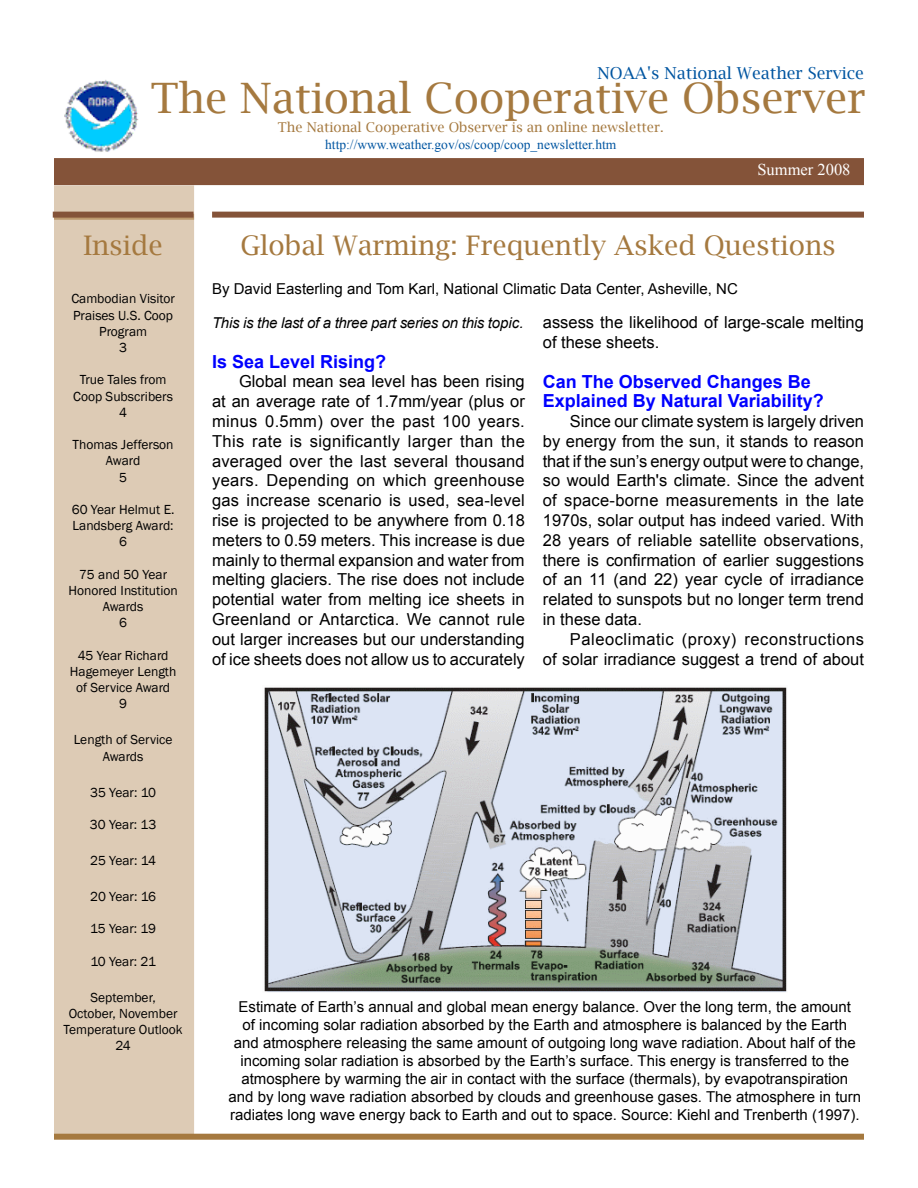
<style>
.page{position:relative;width:918px;height:1188px;background:#fff}
.page>*{position:absolute;margin:0;border:0;box-sizing:border-box;transform-origin:0 0}
.t1{font:42px "Lucida Bright";color:#a5793f}
.t2{font:27px "Lucida Bright";color:#a5793f}
.t3{font:700 18px/19.6px "Arial";color:#00f}
.t4{font:16.5px/19.8px "Arial";color:#000;text-align:justify}
.t5{font:16.5px/19.8px "Arial";letter-spacing:.035em;color:#000;text-align:right}
.t6{font:16.5px "Lucida Bright";color:#0055a1}
.t7{font:16.5px "Times New Roman";color:#fff}
.t8{font:15px/18px "Arial";color:#000;text-align:center}
.t9{font:italic 15px "Arial";letter-spacing:-.02em;color:#000}
.t10{font:13.5px/16.2px "Franklin Gothic";color:#000;text-align:center}
.t11{font:13.5px "Lucida Bright";color:#a5793f}
.t12{font:13.5px "Times New Roman";color:#0055a1}
</style>
<div class="page">
<div style="left:54px;top:185px;width:140px;height:949px;background:#ddcbb5"></div>
<div style="left:54px;top:1134px;width:810px;height:6px;background:#a5793f"></div>
<div style="left:54px;top:158px;width:810px;height:27px;background:#845339;border:2px solid #845339"></div>
<div style="left:54px;top:214px;width:140px;height:6px;background:#bb986d"></div>
<img style="left:64px;top:80px;width:75px;height:72px">
<div style="left:53px;top:212px;width:140px;height:6px;background:#845339"></div>
<div style="left:212px;top:212px;width:652px;height:6px;background:#845339"></div>
<img style="left:264px;top:687px;width:523px;height:305px">
<p class="t6" style="left:597px;top:64px;width:268px">NOAA's National Weather Service</p>
<h1 class="t1" style="left:151px;top:74px;width:717px">The National Cooperative Observer</h1>
<p class="t11" style="left:278px;top:120px;width:387px">The National Cooperative Observer is an online newsletter.</p>
<p class="t12" style="left:325px;top:135px;width:293px">http://www.weather.gov/os/coop/coop_newsletter.htm</p>
<h2 class="t2" style="left:83px;top:230px;width:81px">Inside</h2>
<p class="t10" style="left:71px;top:291px;width:105px">Cambodian Visitor<br>Praises U.S. Coop<br>Program<br>3</p>
<p class="t10" style="left:73px;top:372px;width:101px">True Tales from<br>Coop Subscribers<br>4</p>
<p class="t10" style="left:73px;top:437px;width:102px">Thomas Jefferson<br>Award<br>5</p>
<p class="t10" style="left:72px;top:502px;width:104px">60 Year Helmut E.<br>Landsberg Award:<br>6</p>
<p class="t10" style="left:68px;top:567px;width:111px">75 and 50 Year<br>Honored Institution<br>Awards<br>6</p>
<p class="t10" style="left:70px;top:648px;width:108px">45 Year Richard<br>Hagemeyer Length of Service Award<br>9</p>
<p class="t10" style="left:74px;top:732px;width:100px">Length of Service<br>Awards</p>
<p class="t10" style="left:90px;top:784px;width:68px">35 Year: 10</p>
<p class="t10" style="left:90px;top:817px;width:68px">30 Year: 13</p>
<p class="t10" style="left:90px;top:853px;width:68px">25 Year: 14</p>
<p class="t10" style="left:90px;top:889px;width:68px">20 Year: 16</p>
<p class="t10" style="left:90px;top:921px;width:68px">15 Year: 19</p>
<p class="t10" style="left:90px;top:954px;width:67px">10 Year: 21</p>
<p class="t10" style="left:64px;top:990px;width:121px">September,<br>October, November<br>Temperature Outlook<br>24</p>
<p class="t7" style="left:757px;top:158px;width:95px">Summer 2008</p>
<h2 class="t2" style="left:240px;top:230px;width:597px">Global Warming: Frequently Asked Questions</h2>
<p class="t8" style="left:212px;top:280px;width:527px">By David Easterling and Tom Karl, National Climatic Data Center, Asheville, NC</p>
<p class="t9" style="left:212px;top:313px;width:313px">This is the last of a three part series on this topic.</p>
<p class="t3" style="left:212px;top:352px;width:176px">Is Sea Level Rising?</p>
<p class="t4" style="left:212px;top:372px;width:314px;text-indent:27px">Global mean sea level has been rising at an average rate of 1.7mm/year (plus or minus 0.5mm) over the past 100 years.<br>This rate is significantly larger than the averaged over the last several thousand years. Depending on which greenhouse gas increase scenario is used, sea-level rise is projected to be anywhere from 0.18 meters to 0.59 meters. This increase is due mainly to thermal expansion and water from melting glaciers. The rise does not include potential water from melting ice sheets in Greenland or Antarctica. We cannot rule out larger increases but our understanding of ice sheets does not allow us to accurately</p>
<p class="t4" style="left:543px;top:313px;width:323px">assess the likelihood of large-scale melting of these sheets.</p>
<p class="t3" style="left:543px;top:372px;width:283px">Can The Observed Changes Be<br>Explained By Natural Variability?</p>
<p class="t4" style="left:543px;top:411px;width:323px;text-indent:27px">Since our climate system is largely driven by energy from the sun, it stands to reason that if the sun’s energy output were to change, so would Earth's climate. Since the advent of space-borne measurements in the late 1970s, solar output has indeed varied. With 28 years of reliable satellite observations, there is confirmation of earlier suggestions of an 11 (and 22) year cycle of irradiance related to sunspots but no longer term trend in these data.</p>
<p class="t5" style="left:543px;top:629px;width:323px">Paleoclimatic (proxy) reconstructions<br>of solar irradiance suggest a trend of about</p>
<p class="t8" style="left:229px;top:998px;width:634px">Estimate of Earth’s annual and global mean energy balance. Over the long term, the amount<br>of incoming solar radiation absorbed by the Earth and atmosphere is balanced by the Earth and atmosphere releasing the same amount of outgoing long wave radiation. About half of the incoming solar radiation is absorbed by the Earth’s surface. This energy is transferred to the atmosphere by warming the air in contact with the surface (thermals), by evapotranspiration and by long wave radiation absorbed by clouds and greenhouse gases. The atmosphere in turn radiates long wave energy back to Earth and out to space. Source: Kiehl and Trenberth (1997).</p>
</div>
